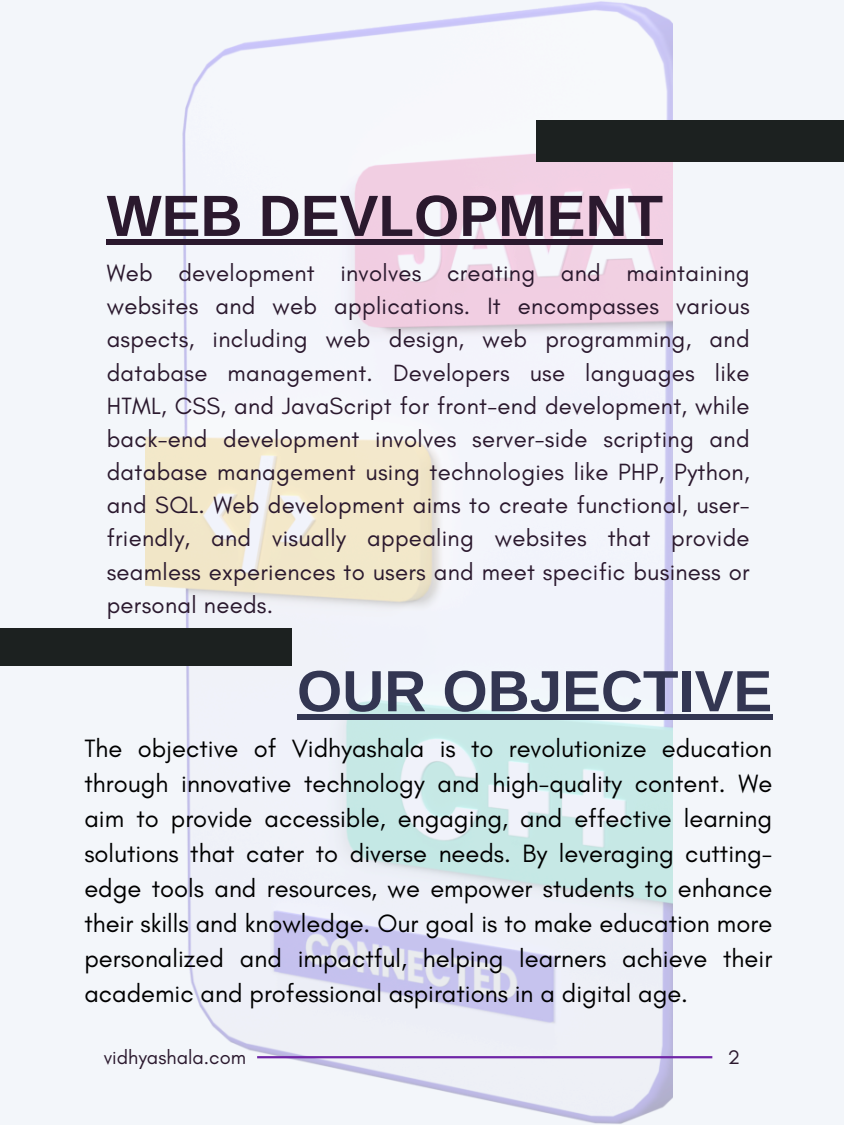
<style>
.page{position:relative;width:844px;height:1125px;background:#f3f6fa}
.page>*{position:absolute;margin:0;border:0;box-sizing:border-box;transform-origin:0 0}
.t1{font:700 58.2px "Arimo";color:#2b192e}
.t2{font:700 58.2px "Arimo";color:#333652}
.t3{font:25.5px/34.9px "Glacial Indifference";color:#000;text-align:justify}
.t4{font:23.92px/33.2px "Glacial Indifference";letter-spacing:.01em;color:#2b192e;text-align:justify}
.t5{font:20.02px "Glacial Indifference";color:#2b192e}
</style>
<div class="page">
<img style="left:146px;top:1px;width:526px;height:1123px">
<hr style="left:257px;top:1056px;width:455px;height:2px;background:#6f25a7">
<div style="left:537px;top:121px;width:307px;height:41px;background:#1c2120"></div>
<div style="left:0;top:628px;width:291px;height:38px;background:#1c2120"></div>
<div style="left:297px;top:715px;width:475px;height:5px;background:#333652"></div>
<div style="left:107px;top:239px;width:556px;height:6px;background:#2b192e"></div>
<h1 class="t1" style="left:107px;top:183px;width:558px">WEB DEVLOPMENT</h1>
<h1 class="t4" style="left:107px;top:256px;width:644px">Web development involves creating and maintaining websites and web applications. It encompasses various aspects, including web design, web programming, and database management. Developers use languages like HTML, CSS, and JavaScript for front-end development, while back-end development involves server-side scripting and database management using technologies like PHP, Python, and SQL. Web development aims to create functional, user&shy;friendly, and visually appealing websites that provide seamless experiences to users and meet specific business or personal needs.</h1>
<p class="t2" style="left:297px;top:659px;width:477px">OUR OBJECTIVE</p>
<p class="t3" style="left:84px;top:731px;width:689px">The objective of Vidhyashala is to revolutionize education through innovative technology and high-quality content. We aim to provide accessible, engaging, and effective learning solutions that cater to diverse needs. By leveraging cutting&shy;edge tools and resources, we empower students to enhance their skills and knowledge. Our goal is to make education more personalized and impactful, helping learners achieve their academic and professional aspirations in a digital age.</p>
<h1 class="t5" style="left:104px;top:1045px;width:144px">vidhyashala.com</h1>
<p class="t5" style="left:728px;top:1045px;width:14px">2</p>
</div>
